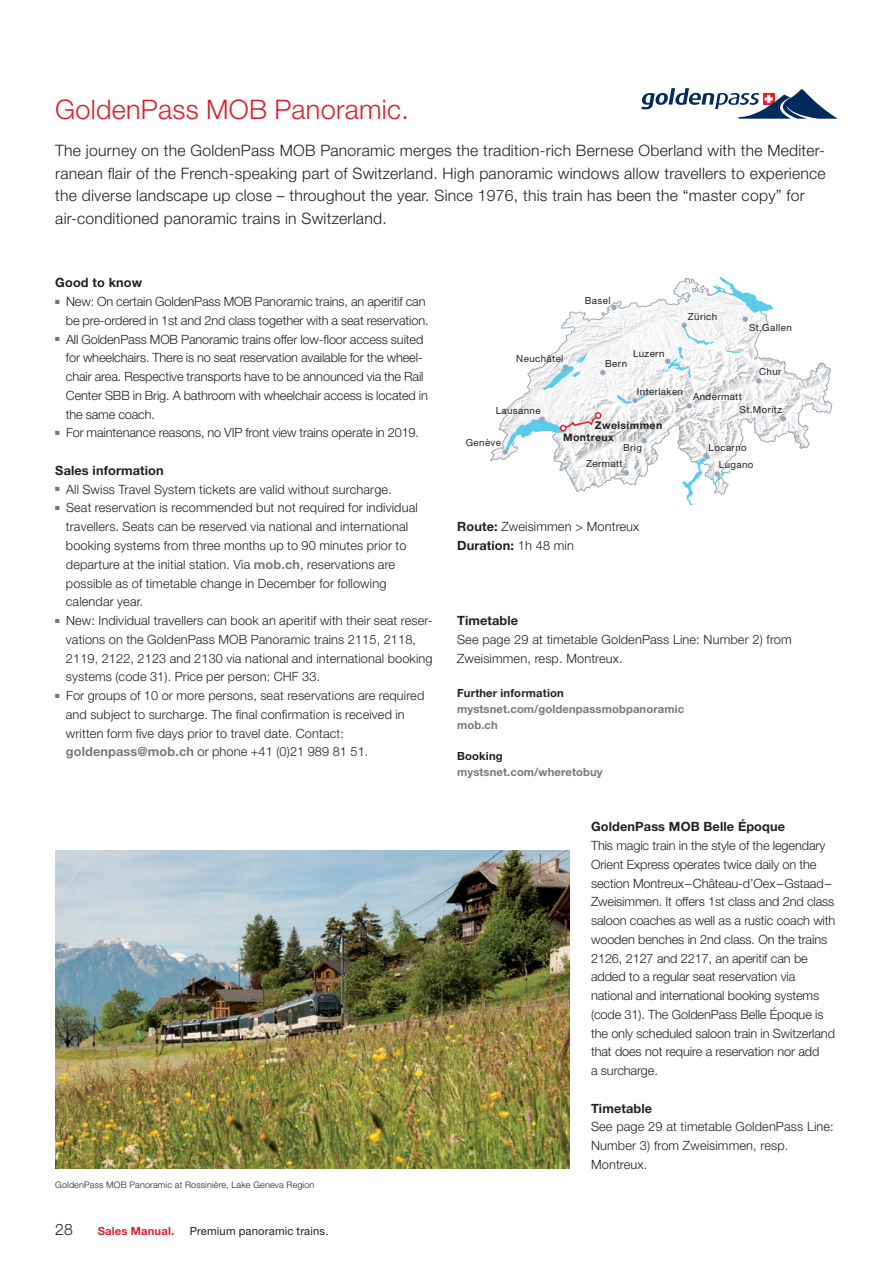
<style>
.page{position:relative;width:893px;height:1263px;background:#fff}
.page>*{position:absolute;margin:0;border:0;box-sizing:border-box;transform-origin:0 0}
.t1{font:300 27px "Helvetica Neue LT Pro";letter-spacing:.01em;color:#da202d}
.t2{font:300 15.75px/22.5px "Helvetica Neue LT Pro";letter-spacing:.015em;color:#231f20}
.t3{font:300 12.75px/18.8px "Helvetica Neue LT Pro";letter-spacing:.01em;color:#231f20}
.t4{font:300 12.75px/18.8px "Helvetica Neue LT Pro";letter-spacing:-.01em;color:#231f20}
.t5{font:700 12.75px "Helvetica Neue LT Pro";letter-spacing:.01em;color:#231f20}
.t6{font:700 11.25px/15.8px "Helvetica Neue LT Pro";letter-spacing:.01em;color:#76787b}
.t7{font:700 11.25px "Helvetica Neue LT Pro";letter-spacing:.015em;color:#231f20}
.t8{font:11.25px "Helvetica Neue LT Pro";letter-spacing:.015em;color:#231f20}
.t9{font:700 11.25px "Helvetica Neue LT Pro";letter-spacing:.015em;color:#da202d}
.t10{font:700 10.5px/12px "Helvetica Neue LT Pro";letter-spacing:.04em;color:#231f20}
.t11{font:9.75px/17.4px "Helvetica Neue LT Pro";letter-spacing:.04em;color:#231f20}
.t12{font:300 9px "Helvetica Neue LT Pro";letter-spacing:.015em;color:#231f20}
.s1{font-weight:700;color:#76787b}
.s2{font-weight:700}
</style>
<div class="page">
<svg style="left:490px;top:298px;width:343px;height:194px"></svg>
<div style="left:595px;top:412px;width:7px;height:7px;border:2px solid #ee1d23;border-radius:50%"></div>
<svg style="left:624px;top:470px;width:5px;height:6px"></svg>
<svg style="left:781px;top:416px;width:5px;height:5px"></svg>
<svg style="left:543px;top:352px;width:45px;height:38px"></svg>
<svg style="left:682px;top:453px;width:49px;height:52px"></svg>
<svg style="left:502px;top:413px;width:99px;height:42px"></svg>
<svg style="left:642px;top:438px;width:5px;height:5px"></svg>
<svg style="left:600px;top:370px;width:6px;height:5px"></svg>
<svg style="left:611px;top:305px;width:6px;height:5px"></svg>
<svg style="left:687px;top:403px;width:5px;height:5px"></svg>
<svg style="left:665px;top:277px;width:108px;height:106px"></svg>
<svg style="left:617px;top:393px;width:31px;height:11px"></svg>
<img style="left:55px;top:850px;width:515px;height:319px">
<svg style="left:641px;top:88px;width:197px;height:31px"></svg>
<h1 class="t1" style="left:55px;top:93px;width:355px">GoldenPass MOB Panoramic.</h1>
<p class="t2" style="left:55px;top:139px;width:772px">The journey on the GoldenPass MOB Panoramic merges the tradition-rich Bernese Oberland with the Mediter&shy;ranean flair of the French-speaking part of Switzerland. High panoramic windows allow travellers to experience the diverse landscape up close – throughout the year. Since 1976, this train has been the “master copy” for air-conditioned panoramic trains in Switzerland.</p>
<p class="t5" style="left:55px;top:275px;width:88px">Good to know</p>
<p class="t4" style="left:55px;top:292px;width:375px;text-align:right"><sup>■</sup> New: On certain GoldenPass MOB Panoramic trains, an aperitif can be pre-ordered in 1st and 2nd class together with a seat reservation.</p>
<p class="t4" style="left:66px;top:329px;width:364px;text-indent:-11px"><sup>■</sup> All GoldenPass MOB Panoramic trains offer low-floor access suited for wheelchairs. There is no seat reservation available for the wheel&shy;chair area. Respective transports have to be announced via the Rail Center SBB in Brig. A bathroom with wheelchair access is located in the same coach.</p>
<p class="t4" style="left:55px;top:423px;width:365px"><sup>■</sup> For maintenance reasons, no VIP front view trains operate in 2019.</p>
<p class="t5" style="left:55px;top:462px;width:110px">Sales information</p>
<p class="t3" style="left:55px;top:479px;width:338px"><sup>■</sup> All Swiss Travel System tickets are valid without surcharge.</p>
<p class="t3" style="left:66px;top:498px;width:353px;text-indent:-11px"><sup>■</sup> Seat reservation is recommended but not required for individual travellers. Seats can be reserved via national and international booking systems from three months up to 90 minutes prior to departure at the initial station. Via <span class="s1">mob.ch</span>, reservations are possible as of timetable change in December for following calendar year.</p>
<p class="t3" style="left:66px;top:611px;width:368px;text-indent:-11px"><sup>■</sup> New: Individual travellers can book an aperitif with their seat reser&shy;vations on the GoldenPass MOB Panoramic trains 2115, 2118, 2119, 2122, 2123 and 2130 via national and international booking systems (code 31). Price per person: CHF 33.</p>
<p class="t3" style="left:66px;top:686px;width:360px;text-indent:-11px"><sup>■</sup> For groups of 10 or more persons, seat reservations are required and subject to surcharge. The final confirmation is received in written form five days prior to travel date. Contact: <span class="s1">goldenpass@mob.ch</span> or phone +41 (0)21 989 81 51.</p>
<p class="t12" style="left:55px;top:1179px;width:261px">GoldenPass MOB Panoramic at Rossinière, Lake Geneva Region</p>
<p class="t2" style="left:55px;top:1218px;width:19px">28</p>
<p class="t9" style="left:98px;top:1224px;width:78px">Sales Manual.</p>
<p class="t8" style="left:190px;top:1224px;width:140px">Premium panoramic trains.</p>
<p class="t11" style="left:516px;top:350px;width:49px">Neuchâtel</p>
<p class="t11" style="left:496px;top:402px;width:46px">Lausanne</p>
<p class="t11" style="left:585px;top:292px;width:27px">Basel</p>
<p class="t11" style="left:633px;top:345px;width:33px">Luzern</p>
<p class="t11" style="left:688px;top:308px;width:31px">Zürich</p>
<p class="t11" style="left:749px;top:318px;width:44px">St.Gallen</p>
<p class="t11" style="left:605px;top:354px;width:23px">Bern</p>
<p class="t11" style="left:637px;top:383px;width:48px">Interlaken</p>
<p class="t11" style="left:759px;top:363px;width:24px">Chur</p>
<p class="t11" style="left:740px;top:401px;width:44px">St.Moritz</p>
<p class="t11" style="left:693px;top:388px;width:50px">Andermatt</p>
<p class="t11" style="left:466px;top:434px;width:37px">Genève</p>
<p class="t10" style="left:563px;top:419px;width:101px;text-indent:32px">Zweisimmen<br>Montreux</p>
<p class="t11" style="left:623px;top:438px;width:20px">Brig</p>
<p class="t11" style="left:586px;top:455px;width:38px">Zermatt</p>
<p class="t3" style="left:457px;top:517px;width:184px"><span class="s2">Route:</span> Zweisimmen &gt; Montreux<br><span class="s2">Duration:</span> 1h 48 min</p>
<p class="t11" style="left:719px;top:439px;width:36px;text-indent:-10px">Locarno<br>Lugano</p>
<p class="t5" style="left:457px;top:612px;width:63px">Timetable</p>
<p class="t3" style="left:457px;top:630px;width:336px">See page 29 at timetable GoldenPass Line: Number 2) from<br>Zweisimmen, resp. Montreux.</p>
<p class="t7" style="left:457px;top:686px;width:108px">Further information</p>
<p class="t6" style="left:457px;top:700px;width:229px">mystsnet.com/goldenpassmobpanoramic mob.ch</p>
<p class="t7" style="left:457px;top:749px;width:47px">Booking</p>
<p class="t6" style="left:457px;top:763px;width:147px">mystsnet.com/wheretobuy</p>
<p class="t5" style="left:591px;top:819px;width:196px">GoldenPass MOB Belle Époque</p>
<p class="t4" style="left:591px;top:836px;width:246px">This magic train in the style of the legendary Orient Express operates twice daily on the section Montreux–Château-d’Oex–Gstaad– Zweisimmen. It offers 1st class and 2nd class saloon coaches as well as a rustic coach with wooden benches in 2nd class. On the trains 2126, 2127 and 2217, an aperitif can be added to a regular seat reservation via national and international booking systems (code 31). The GoldenPass Belle Époque is the only scheduled saloon train in Switzerland that does not require a reservation nor add<br>a surcharge.</p>
<p class="t5" style="left:591px;top:1100px;width:63px">Timetable</p>
<p class="t3" style="left:591px;top:1117px;width:244px">See page 29 at timetable GoldenPass Line:<br>Number 3) from Zweisimmen, resp.<br>Montreux.</p>
</div>
